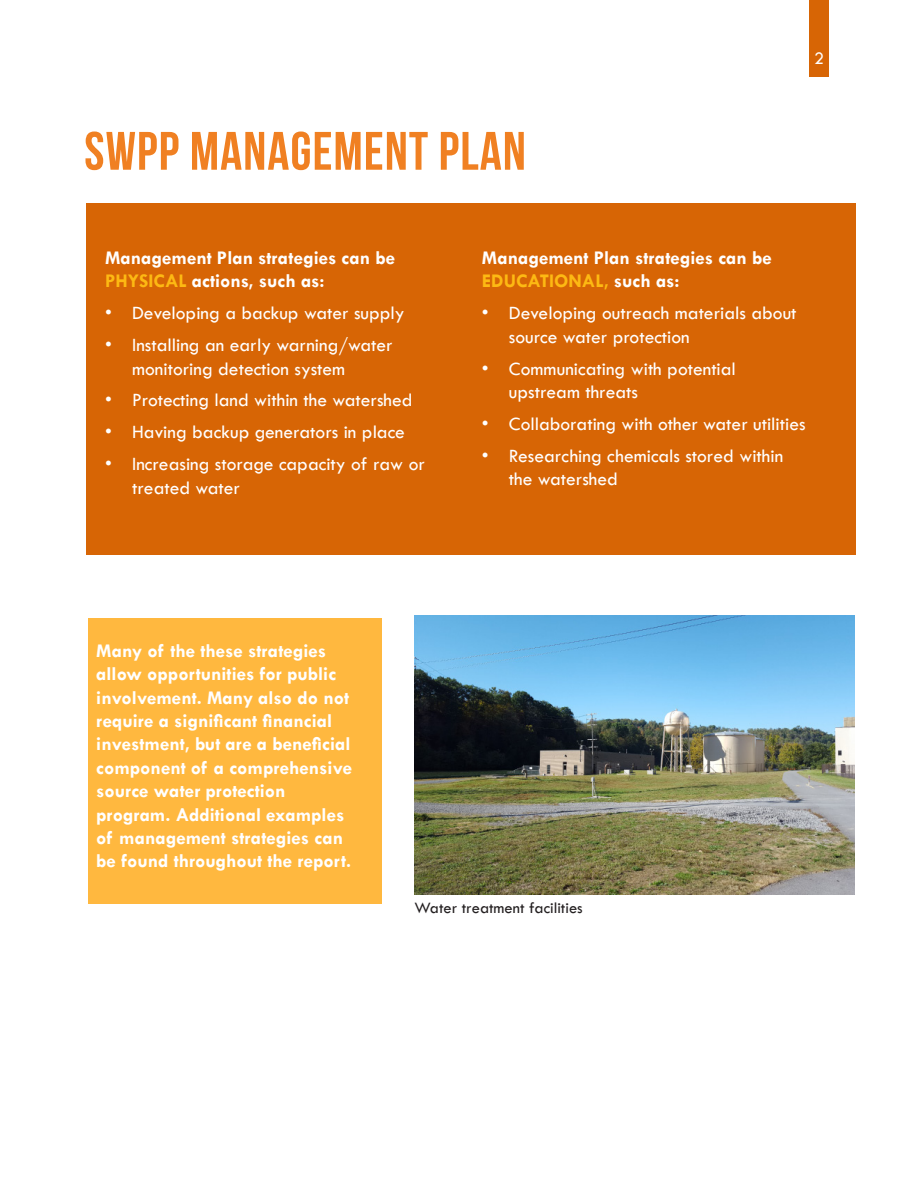
<style>
.page{position:relative;width:918px;height:1188px;background:#fff}
.page>*{position:absolute;margin:0;border:0;box-sizing:border-box;transform-origin:0 0}
.t1{font:700 54px "Bebas Neue";letter-spacing:.02em;color:#f08022}
.t2{font:19.5px/23.4px "Tw Cen";color:#fff}
.t3{font:700 19.5px/23.4px "Tw Cen";color:#fff}
.t4{font:18px "Tw Cen";color:#fff}
.t5{font:16.5px "Tw Cen";color:#231f20}
.s1{color:#fdb913}
</style>
<div class="page">
<div style="left:809px;top:0;width:20px;height:77px;background:#d76505"></div>
<img style="left:415px;top:615px;width:439px;height:279px">
<div style="left:87px;top:203px;width:769px;height:352px;background:#d76505"></div>
<div style="left:89px;top:618px;width:293px;height:286px;background:#ffb83f"></div>
<p class="t1" style="left:84px;top:121px;width:443px">SWPP MANAGEMENT PLAN</p>
<p class="t4" style="left:814px;top:48px;width:11px">2</p>
<p class="t3" style="left:105px;top:246px;width:291px">Management Plan strategies can be<br><span class="s1">PHYSICAL</span> actions, such as:</p>
<p class="t2" style="left:105px;top:301px;width:301px">• Developing a backup water supply</p>
<p class="t2" style="left:132px;top:333px;width:262px;text-indent:-27px">• Installing an early warning/water monitoring detection system</p>
<p class="t2" style="left:105px;top:389px;width:309px">• Protecting land within the watershed</p>
<p class="t2" style="left:105px;top:420px;width:301px">• Having backup generators in place</p>
<p class="t2" style="left:132px;top:452px;width:294px;text-indent:-27px">• Increasing storage capacity of raw or treated water</p>
<p class="t3" style="left:482px;top:246px;width:291px">Management Plan strategies can be<br><span class="s1">EDUCATIONAL,</span> such as:</p>
<p class="t2" style="left:509px;top:301px;width:289px;text-indent:-27px">• Developing outreach materials about source water protection</p>
<p class="t2" style="left:509px;top:357px;width:228px;text-indent:-27px">• Communicating with potential upstream threats</p>
<p class="t2" style="left:482px;top:412px;width:325px">• Collaborating with other water utilities</p>
<p class="t2" style="left:509px;top:444px;width:276px;text-indent:-27px">• Researching chemicals stored within the watershed</p>
<p class="t3" style="left:96px;top:638px;width:257px">Many of the these strategies allow opportunities for public involvement. Many also do not require a significant financial investment, but are a beneficial component of a comprehensive source water protection program. Additional examples of management strategies can be found throughout the report.</p>
<p class="t5" style="left:415px;top:898px;width:170px">Water treatment facilities</p>
</div>
